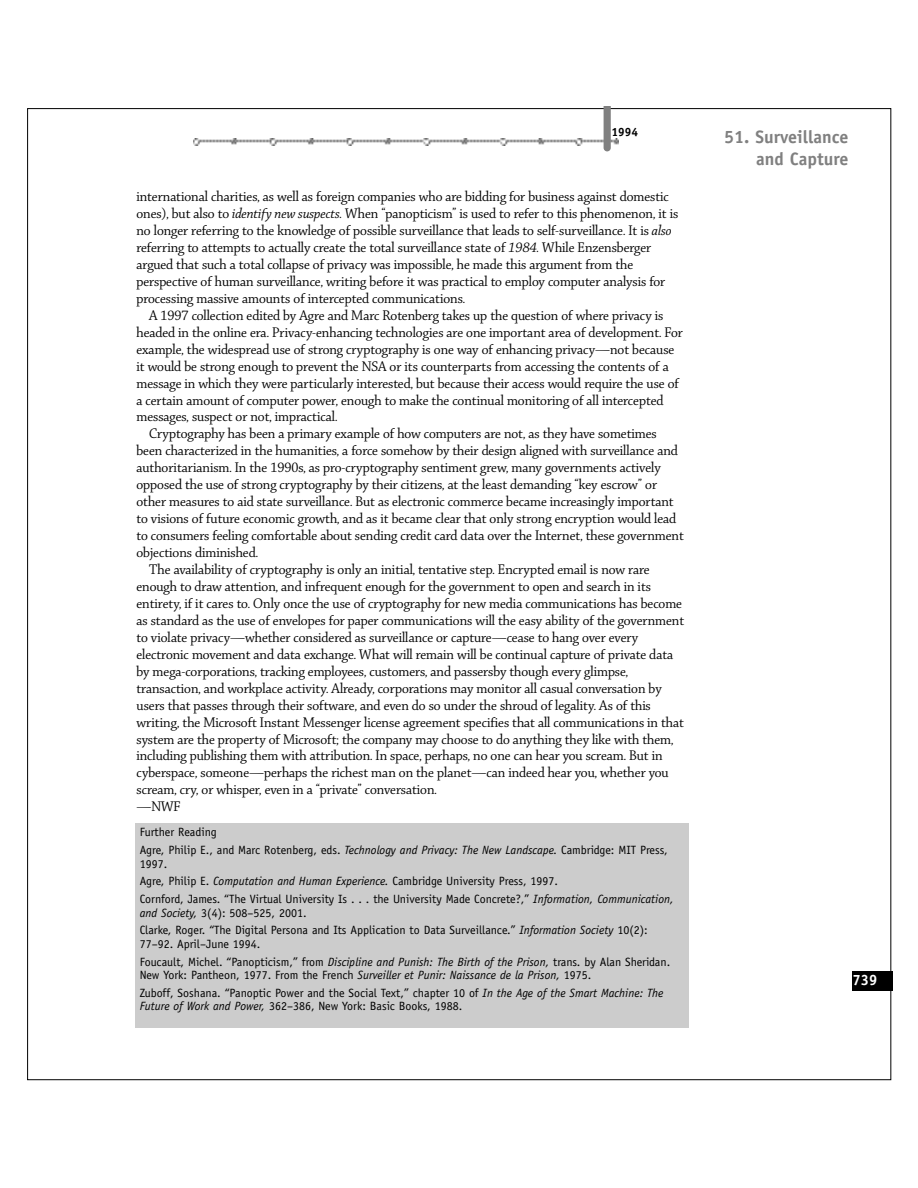
<style>
.page{position:relative;width:918px;height:1188px;background:#fff}
.page>*{position:absolute;margin:0;border:0;box-sizing:border-box;transform-origin:0 0}
.t1{font:700 18px/22px "Officina Sans";color:#808080;text-align:right}
.t2{font:15px/17px "Chaparral Display";color:#000}
.t3{font:700 15px "Officina Sans";color:#fff}
.t4{font:12px/17.7px "Officina Sans";color:#000}
.t5{font:700 12px "Officina Sans";color:#000}
.s1{font-family:"Chaparral Pro It Disp"}
.s2{font-style:italic}
.s3{font-size:13.5px;color:#000}
</style>
<div class="page">
<img style="left:193px;top:138px;width:425px;height:7px">
<svg style="left:604px;top:106px;width:7px;height:45px"></svg>
<div style="left:852px;top:971px;width:40px;height:19px;background:#000"></div>
<div style="left:135px;top:823px;width:554px;height:204px;background:#ccc"></div>
<p class="t5" style="left:612px;top:127px;width:28px">1994</p>
<p class="t2" style="left:136px;top:189px;width:543px">international charities, as well as foreign companies who are bidding for business against domestic ones), but also to <span class="s1">identify new suspects.</span> When “panopticism” is used to refer to this phenomenon, it is no longer referring to the knowledge of possible surveillance that leads to self-surveillance. It is <span class="s1">also </span>referring to attempts to actually create the total surveillance state of <span class="s1">1984.</span> While Enzensberger argued that such a total collapse of privacy was impossible, he made this argument from the perspective of human surveillance, writing before it was practical to employ computer analysis for processing massive amounts of intercepted communications.</p>
<p class="t2" style="left:149px;top:308px;width:516px">A 1997 collection edited by Agre and Marc Rotenberg takes up the question of where privacy is</p>
<p class="t2" style="left:137px;top:325px;width:548px">headed in the online era. Privacy-enhancing technologies are one important area of development. For</p>
<p class="t2" style="left:137px;top:342px;width:539px">example, the widespread use of strong cryptography is one way of enhancing privacy—not because</p>
<p class="t2" style="left:137px;top:359px;width:534px">it would be strong enough to prevent the NSA or its counterparts from accessing the contents of a</p>
<p class="t2" style="left:137px;top:375px;width:544px">message in which they were particularly interested, but because their access would require the use of</p>
<p class="t2" style="left:137px;top:392px;width:528px">a certain amount of computer power, enough to make the continual monitoring of all intercepted</p>
<p class="t2" style="left:137px;top:409px;width:202px">messages, suspect or not, impractical.</p>
<p class="t2" style="left:149px;top:426px;width:509px">Cryptography has been a primary example of how computers are not, as they have sometimes</p>
<p class="t2" style="left:137px;top:443px;width:543px">been characterized in the humanities, a force somehow by their design aligned with surveillance and</p>
<p class="t2" style="left:137px;top:460px;width:526px">authoritarianism. In the 1990s, as pro-cryptography sentiment grew, many governments actively</p>
<p class="t2" style="left:137px;top:477px;width:522px">opposed the use of strong cryptography by their citizens, at the least demanding “key escrow” or</p>
<p class="t2" style="left:137px;top:494px;width:539px">other measures to aid state surveillance. But as electronic commerce became increasingly important</p>
<p class="t2" style="left:137px;top:511px;width:541px">to visions of future economic growth, and as it became clear that only strong encryption would lead</p>
<p class="t2" style="left:137px;top:528px;width:549px">to consumers feeling comfortable about sending credit card data over the Internet, these government</p>
<p class="t2" style="left:137px;top:545px;width:123px">objections diminished.</p>
<p class="t2" style="left:149px;top:562px;width:502px">The availability of cryptography is only an initial, tentative step. Encrypted email is now rare</p>
<p class="t2" style="left:137px;top:579px;width:516px">enough to draw attention, and infrequent enough for the government to open and search in its</p>
<p class="t2" style="left:137px;top:596px;width:547px">entirety, if it cares to. Only once the use of cryptography for new media communications has become</p>
<p class="t2" style="left:137px;top:613px;width:549px">as standard as the use of envelopes for paper communications will the easy ability of the government</p>
<p class="t2" style="left:137px;top:630px;width:503px">to violate privacy—whether considered as surveillance or capture—cease to hang over every</p>
<p class="t2" style="left:137px;top:647px;width:538px">electronic movement and data exchange. What will remain will be continual capture of private data</p>
<p class="t2" style="left:137px;top:664px;width:493px">by mega-corporations, tracking employees, customers, and passersby though every glimpse,</p>
<p class="t2" style="left:137px;top:681px;width:527px">transaction, and workplace activity. Already, corporations may monitor all casual conversation by</p>
<p class="t2" style="left:137px;top:698px;width:516px">users that passes through their software, and even do so under the shroud of legality. As of this</p>
<p class="t2" style="left:137px;top:714px;width:549px">writing, the Microsoft Instant Messenger license agreement specifies that all communications in that</p>
<p class="t2" style="left:136px;top:731px;width:538px">system are the property of Microsoft; the company may choose to do anything they like with them,</p>
<p class="t2" style="left:136px;top:748px;width:528px">including publishing them with attribution. In space, perhaps, no one can hear you scream. But in</p>
<p class="t2" style="left:136px;top:765px;width:534px">cyberspace, someone—perhaps the richest man on the planet—can indeed hear you, whether you</p>
<p class="t2" style="left:136px;top:782px;width:302px">scream, cry, or whisper, even in a “private” conversation.</p>
<p class="t2" style="left:136px;top:799px;width:45px">—NWF</p>
<p class="t4" style="left:140px;top:824px;width:530px">Further Reading<br>Agre, Philip E., and Marc Rotenberg, eds. <span class="s2">Technology and Privacy: The New Landscape.</span> Cambridge: MIT Press,</p>
<p class="t4" style="left:140px;top:856px;width:535px">1997.<br>Agre, Philip E. <span class="s2">Computation and Human Experience.</span> Cambridge University Press, 1997.<br>Cornford, James. “The Virtual University Is . . . the University Made Concrete?,” <span class="s2">Information, Communication,</span></p>
<p class="t4" style="left:140px;top:905px;width:510px"><span class="s2">and Society,</span> 3(4): 508–525, 2001.<br>Clarke, Roger. “The Digital Persona and Its Application to Data Surveillance.” <span class="s2">Information Society</span> 10(2):</p>
<p class="t4" style="left:140px;top:936px;width:532px">77–92. April–June 1994.<br>Foucault, Michel. “Panopticism,” from <span class="s2">Discipline and Punish: The Birth of the Prison,</span> trans. by Alan Sheridan.</p>
<p class="t4" style="left:140px;top:967px;width:525px">New York: Pantheon, 1977. From the French <span class="s2">Surveiller et Punir: Naissance de la Prison,</span> 1975.<br>Zuboff, Soshana. “Panoptic Power and the Social Text,” chapter 10 of <span class="s2">In the Age of the Smart Machine: The</span></p>
<p class="t4" style="left:140px;top:998px;width:324px"><span class="s2">Future of Work and Power,</span> 362–386, New York: Basic Books, 1988.</p>
<p class="t1" style="left:724px;top:127px;width:126px">51. Surveillance and Capture</p>
<p class="t3" style="left:852px;top:974px;width:31px">739<span class="s3">;</span></p>
</div>
